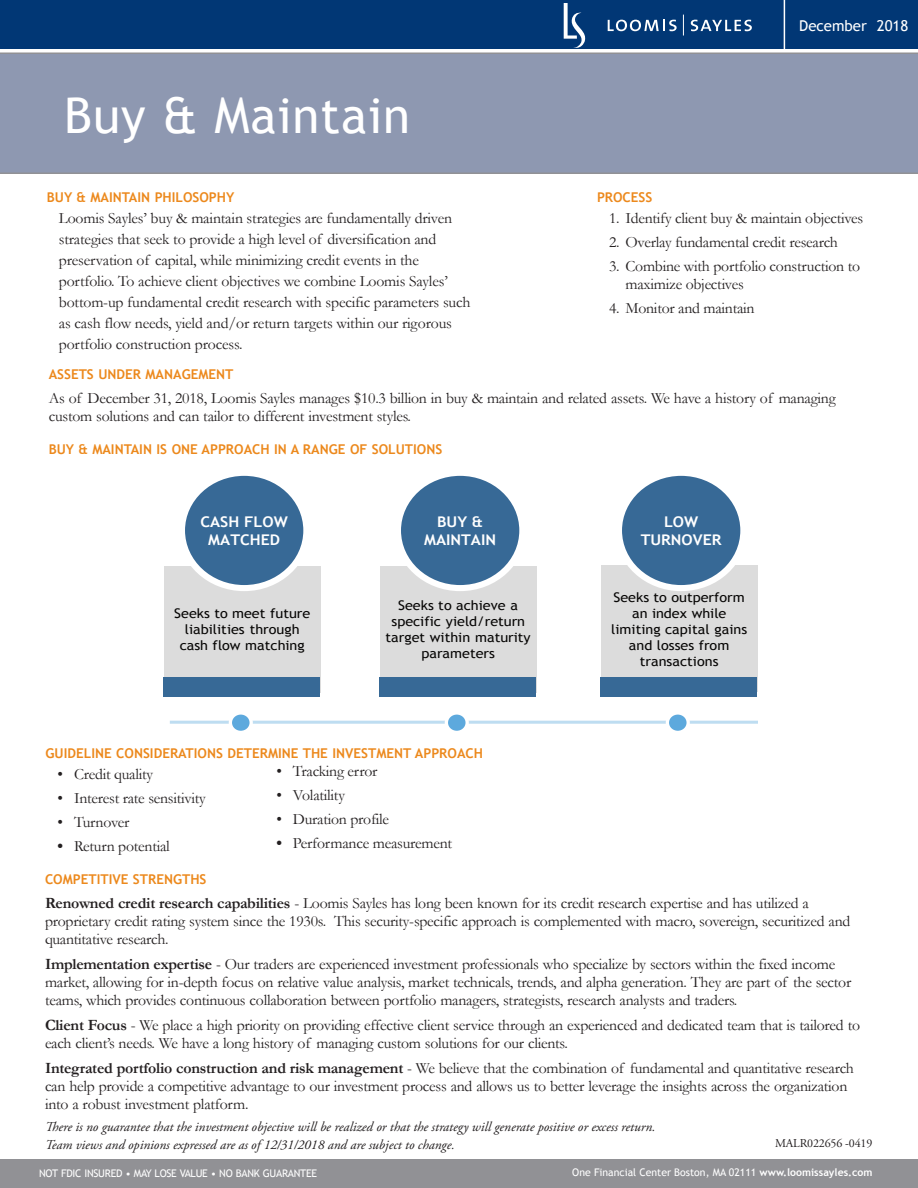
<style>
.page{position:relative;width:918px;height:1188px;background:#fff}
.page>*{position:absolute;margin:0;border:0;box-sizing:border-box;transform-origin:0 0}
.t1{font:49.5px "Trebuchet MS";letter-spacing:.02em;color:#fff}
.shd{font:15.75px/18px "Garamond";letter-spacing:-.015em;color:#231f20}
.Philosophy-text{font:15.75px/21px "Garamond";letter-spacing:-.01em;color:#231f20}
.t2{font:15px "Trebuchet MS";color:#fff}
.t3{font:700 14.7px/17.5px "Trebuchet MS";letter-spacing:-.005em;color:#fff;text-align:center;scale:1.08 1}
.t4{font:italic 13.5px "Adobe Garamond Pro";color:#231f20}
.shd-2{font:700 13.5px "Trebuchet MS";color:#ec891d}
.Headings{font:700 13.5px "Trebuchet MS";color:#ec891d}
.t5{font:13.35px/16px "Trebuchet MS";color:#070605;text-align:center;scale:1.08 1}
.Legal_Codes{font:12px "Adobe Garamond Pro";letter-spacing:-.015em;color:#231f20}
.t6{font:10.5px "Trebuchet MS";color:#fff}
.t7{font:10.5px "Trebuchet MS";letter-spacing:-.025em;color:#fff}
.s1{font-weight:700}
</style>
<div class="page">
<div style="left:0;top:0;width:918px;height:49px;background:#013775"></div>
<div style="left:0;top:52px;width:918px;height:122px;background:#8e98b1"></div>
<svg style="left:564px;top:3px;width:22px;height:44px"></svg>
<svg style="left:608px;top:20px;width:69px;height:11px"></svg>
<svg style="left:691px;top:20px;width:61px;height:11px"></svg>
<svg style="left:683px;top:15px;width:1px;height:21px"></svg>
<div style="left:0;top:1160px;width:918px;height:28px;background:#919195"></div>
<hr style="left:784px;top:0;width:1px;height:50px;background:#fff">
<hr style="left:170px;top:721px;width:588px;height:3px;background:#beddf1">
<div style="left:164px;top:566px;width:156px;height:127px;background:#d9d9d9"></div>
<div style="left:164px;top:677px;width:156px;height:20px;background:#376996"></div>
<div style="left:182px;top:473px;width:125px;height:115px;background:#376996;border-radius:50%"></div>
<div style="left:179px;top:470px;width:131px;height:121px;border:6px solid #fff;border-radius:50%"></div>
<svg style="left:230px;top:713px;width:21px;height:19px"></svg>
<div style="left:229px;top:711px;width:24px;height:23px;border:3px solid #fff;border-radius:50%"></div>
<div style="left:601px;top:566px;width:156px;height:126px;background:#d9d9d9"></div>
<div style="left:601px;top:677px;width:156px;height:20px;background:#376996"></div>
<div style="left:619px;top:473px;width:125px;height:115px;background:#376996;border-radius:50%"></div>
<div style="left:616px;top:470px;width:131px;height:121px;border:6px solid #fff;border-radius:50%"></div>
<svg style="left:667px;top:713px;width:21px;height:19px"></svg>
<div style="left:666px;top:711px;width:24px;height:23px;border:3px solid #fff;border-radius:50%"></div>
<div style="left:380px;top:566px;width:156px;height:127px;background:#d9d9d9"></div>
<div style="left:398px;top:473px;width:125px;height:115px;background:#376996;border-radius:50%"></div>
<div style="left:395px;top:470px;width:131px;height:121px;border:6px solid #fff;border-radius:50%"></div>
<div style="left:380px;top:677px;width:156px;height:20px;background:#376996"></div>
<svg style="left:446px;top:713px;width:21px;height:19px"></svg>
<div style="left:445px;top:711px;width:24px;height:23px;border:3px solid #fff;border-radius:50%"></div>
<h1 class="t1" style="left:64px;top:84px;width:348px">Buy &amp; Maintain</h1>
<p class="shd-2" style="left:47px;top:189px;width:189px">BUY &amp; MAINTAIN PHILOSOPHY</p>
<p class="Philosophy-text" style="left:59px;top:207px;width:413px">Loomis Sayles’ buy &amp; maintain strategies are fundamentally driven strategies that seek to provide a high level of diversification and preservation of capital, while minimizing credit events in the portfolio. To achieve client objectives we combine Loomis Sayles’ bottom-up fundamental credit research with specific parameters such as cash flow needs, yield and/or return targets within our rigorous portfolio construction process.</p>
<p class="t2" style="left:799px;top:16px;width:111px">December 2018</p>
<p class="shd-2" style="left:597px;top:189px;width:57px">PROCESS</p>
<p class="Philosophy-text" style="left:609px;top:207px;width:256px">1. Identify client buy &amp; maintain objectives</p>
<p class="Philosophy-text" style="left:609px;top:231px;width:230px">2. Overlay fundamental credit research</p>
<p class="Philosophy-text" style="left:626px;top:257px;width:236px;line-height:18px;text-indent:-16px">3. Combine with portfolio construction to maximize objectives</p>
<p class="Philosophy-text" style="left:609px;top:297px;width:147px">4. Monitor and maintain</p>
<p class="shd-2" style="left:49px;top:365px;width:186px">ASSETS UNDER MANAGEMENT</p>
<p class="shd" style="left:49px;top:389px;width:789px">As of December 31, 2018, Loomis Sayles manages $10.3 billion in buy &amp; maintain and related assets. We have a history of managing custom solutions and can tailor to different investment styles.</p>
<p class="Headings" style="left:49px;top:441px;width:395px">BUY &amp; MAINTAIN IS ONE APPROACH IN A RANGE OF SOLUTIONS</p>
<p class="t3" style="left:201px;top:513px;width:82px">CASH FLOW<br>MATCHED</p>
<p class="t5" style="left:174px;top:606px;width:127px">Seeks to meet future liabilities through cash flow matching</p>
<p class="t3" style="left:424px;top:513px;width:68px">BUY &amp;<br>MAINTAIN</p>
<p class="t5" style="left:386px;top:598px;width:136px">Seeks to achieve a specific yield/return target within maturity parameters</p>
<p class="shd-2" style="left:46px;top:745px;width:439px">GUIDELINE CONSIDERATIONS DETERMINE THE INVESTMENT APPROACH</p>
<p class="Philosophy-text" style="left:58px;top:763px;width:97px">• Credit quality</p>
<p class="Philosophy-text" style="left:58px;top:787px;width:150px">• Interest rate sensitivity</p>
<p class="Philosophy-text" style="left:58px;top:811px;width:73px">• Turnover</p>
<p class="Philosophy-text" style="left:58px;top:835px;width:114px"><span class="s1">•</span> Return potential</p>
<p class="Philosophy-text" style="left:276px;top:760px;width:103px">• Tracking error</p>
<p class="Philosophy-text" style="left:276px;top:784px;width:70px">• Volatility</p>
<p class="Philosophy-text" style="left:276px;top:808px;width:114px">• Duration profile</p>
<p class="Philosophy-text" style="left:276px;top:832px;width:177px"><span class="s1">•</span> Performance measurement</p>
<p class="t3" style="left:641px;top:513px;width:76px">LOW<br>TURNOVER</p>
<p class="t5" style="left:611px;top:589px;width:127px">Seeks to outperform an index while limiting capital gains and losses from transactions</p>
<p class="shd-2" style="left:45px;top:870px;width:163px">COMPETITIVE STRENGTHS</p>
<p class="shd" style="left:45px;top:894px;width:807px"><span class="s1">Renowned credit research capabilities</span> - Loomis Sayles has long been known for its credit research expertise and has utilized a proprietary credit rating system since the 1930s. This security-specific approach is complemented with macro, sovereign, securitized and quantitative research.</p>
<p class="shd" style="left:45px;top:955px;width:808px"><span class="s1">Implementation expertise</span> - Our traders are experienced investment professionals who specialize by sectors within the fixed income market, allowing for in-depth focus on relative value analysis, market technicals, trends, and alpha generation. They are part of the sector teams, which provides continuous collaboration between portfolio managers, strategists, research analysts and traders.</p>
<p class="shd" style="left:45px;top:1015px;width:817px"><span class="s1">Client Focus</span> - We place a high priority on providing effective client service through an experienced and dedicated team that is tailored to each client’s needs. We have a long history of managing custom solutions for our clients.</p>
<p class="shd" style="left:45px;top:1058px;width:810px"><span class="s1">Integrated portfolio construction and risk management</span> - We believe that the combination of fundamental and quantitative research can help provide a competitive advantage to our investment process and allows us to better leverage the insights across the organization into a robust investment platform.</p>
<p class="t4" style="left:45px;top:1119px;width:612px">There is no guarantee that the investment objective will be realized or that the strategy will generate positive or excess return.</p>
<p class="t4" style="left:45px;top:1137px;width:411px">Team views and opinions expressed are as of 12/31/2018 and are subject to change.</p>
<p class="Legal_Codes" style="left:775px;top:1136px;width:99px">MALR022656 -0419</p>
<p class="t7" style="left:39px;top:1167px;width:280px">NOT FDIC INSURED • MAY LOSE VALUE • NO BANK GUARANTEE</p>
<p class="t6" style="left:572px;top:1166px;width:302px">One Financial Center Boston, MA 02111 <span class="s1">www.loomissayles.com</span></p>
</div>
